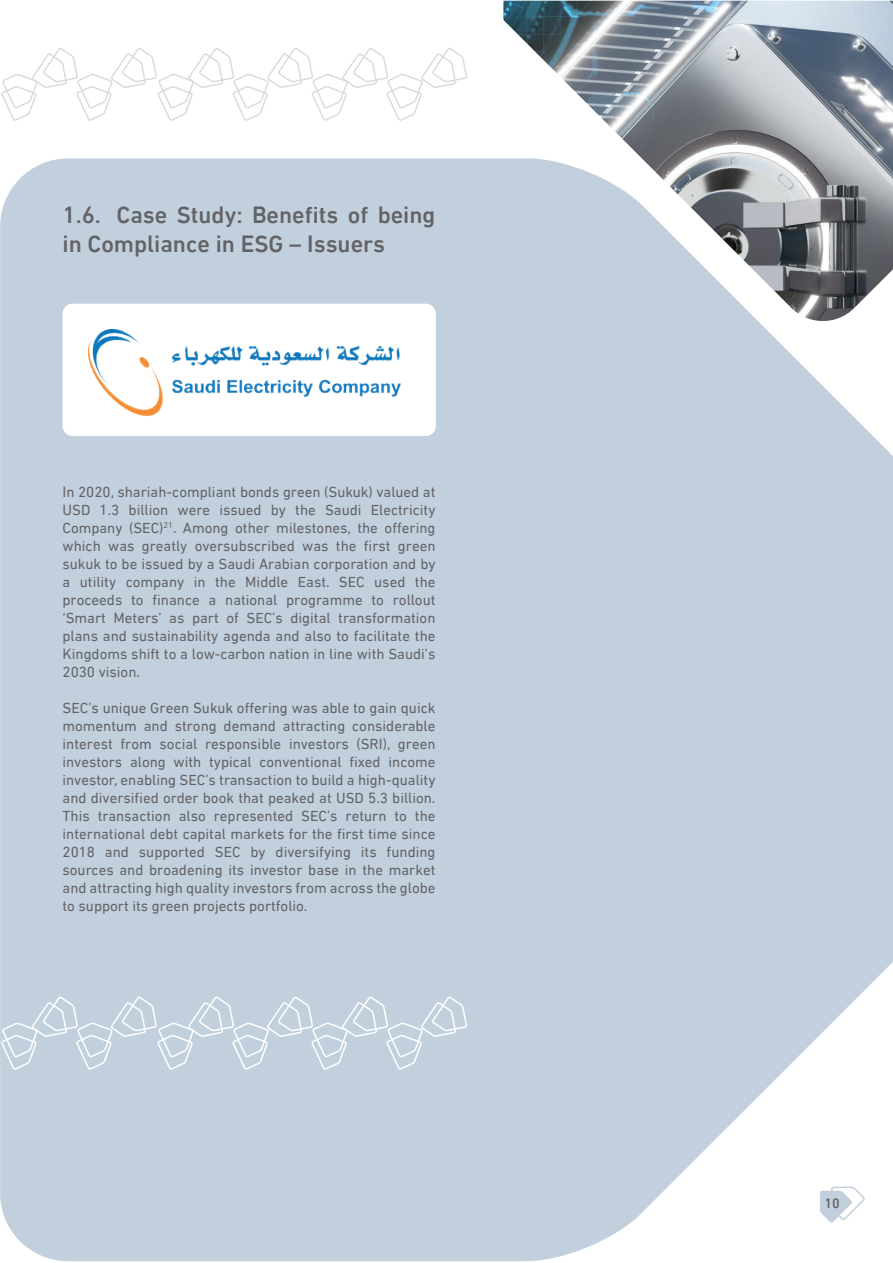
<style>
.page{position:relative;width:893px;height:1263px;background:#fff}
.page>*{position:absolute;margin:0;border:0;box-sizing:border-box;transform-origin:0 0}
.t1{font:500 24px/28.8px "DIN Next LTW23";color:#636366}
.t2{font:15px/18px "DIN Next LTW23";color:#636366;text-align:justify}
.t3{font:500 13.95px "DIN Next LTW23";color:#636366}
</style>
<div class="page">
<div style="left:0;top:158px;width:892px;height:1103px;background:#c2d0dd"></div>
<div style="left:484px;top:158px;width:19px;height:163px;background:#c2d0dd"></div>
<img style="left:503px;top:1px;width:390px;height:324px">
<svg style="left:0;top:995px;width:468px;height:76px;background:#c8d4e0"></svg>
<div style="left:63px;top:304px;width:373px;height:132px;background:#fff;border-radius:10px"></div>
<img style="left:88px;top:330px;width:313px;height:86px">
<svg style="left:1px;top:48px;width:466px;height:73px"></svg>
<svg style="left:820px;top:1186px;width:46px;height:37px"></svg>
<h1 class="t1" style="left:63px;top:201px;width:374px">1.6. Case Study: Benefits of being in Compliance in ESG – Issuers</h1>
<p class="t2" style="left:63px;top:483px;width:374px">In 2020, shariah-compliant bonds green (Sukuk) valued at USD 1.3 billion were issued by the Saudi Electricity Company (SEC)<sup>21</sup>. Among other milestones, the offering which was greatly oversubscribed was the first green sukuk to be issued by a Saudi Arabian corporation and by a utility company in the Middle East. SEC used the proceeds to finance a national programme to rollout ‘Smart Meters’ as part of SEC’s digital transformation plans and sustainability agenda and also to facilitate the Kingdoms shift to a low-carbon nation in line with Saudi’s 2030 vision.</p>
<p class="t2" style="left:63px;top:699px;width:374px">SEC’s unique Green Sukuk offering was able to gain quick momentum and strong demand attracting considerable interest from social responsible investors (SRI), green investors along with typical conventional fixed income investor, enabling SEC’s transaction to build a high-quality and diversified order book that peaked at USD 5.3 billion.<br>This transaction also represented SEC’s return to the international debt capital markets for the first time since 2018 and supported SEC by diversifying its funding sources and broadening its investor base in the market and attracting high quality investors from across the globe to support its green projects portfolio.</p>
<p class="t3" style="left:824px;top:1195px;width:17px">10</p>
</div>
